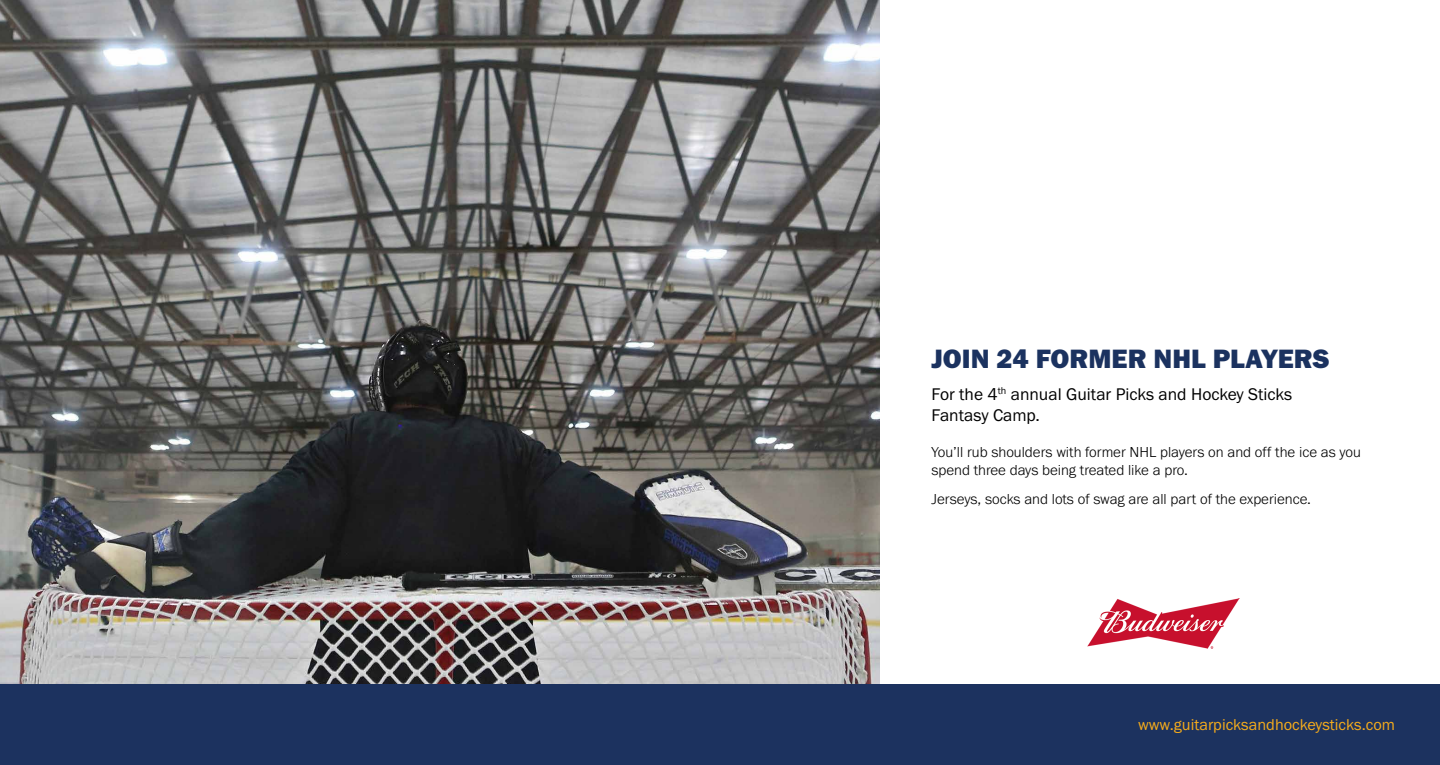
<style>
.page{position:relative;width:1440px;height:765px;background:#fff}
.page>*{position:absolute;margin:0;border:0;box-sizing:border-box;transform-origin:0 0}
.t1{font:27.5px "Franklin Gothic URW Hea";color:#1b325f}
.t2{font:17.5px/21px "Franklin Gothic URW Boo";color:#000}
.t3{font:16.25px "Franklin Gothic URW Boo";color:#f6ac1b}
.t4{font:300 15px/18px "Franklin Gothic URW";color:#000}
</style>
<div class="page">
<img style="left:0;top:0;width:879px;height:685px">
<img style="left:1087px;top:599px;width:152px;height:50px">
<div style="left:0;top:685px;width:1440px;height:80px;background:#1c325f"></div>
<h1 class="t1" style="left:932px;top:341px;width:400px">JOIN 24 FORMER NHL PLAYERS</h1>
<p class="t2" style="left:932px;top:384px;width:362px">For the 4<sup>th</sup> annual Guitar Picks and Hockey Sticks<br>Fantasy Camp.</p>
<p class="t4" style="left:932px;top:443px;width:431px">You’ll rub shoulders with former NHL players on and off the ice as you spend three days being treated like a pro.</p>
<p class="t4" style="left:932px;top:490px;width:381px">Jerseys, socks and lots of swag are all part of the experience.</p>
<p class="t3" style="left:1138px;top:714px;width:258px">www.guitarpicksandhockeysticks.com</p>
</div>
